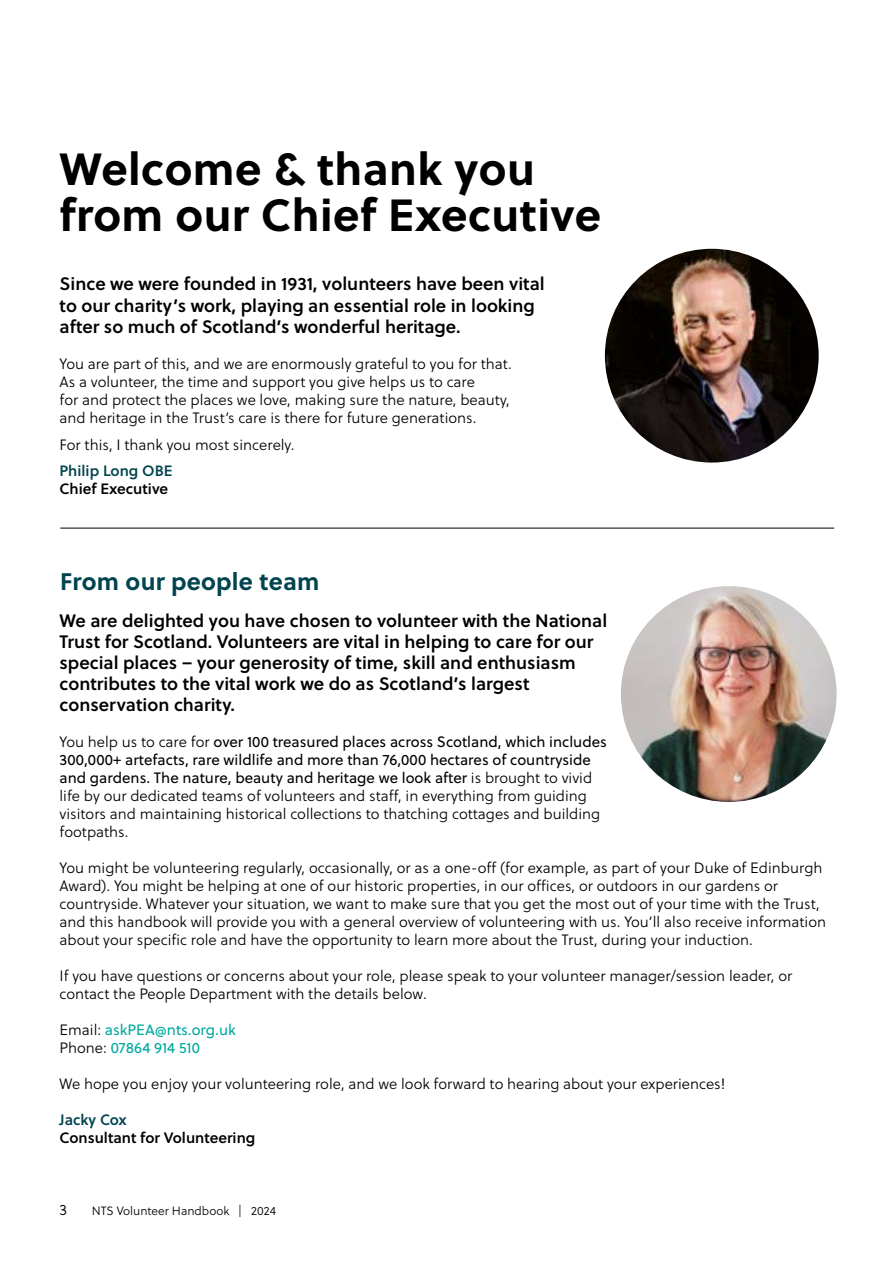
<style>
.page{position:relative;width:893px;height:1263px;background:#fff}
.page>*{position:absolute;margin:0;border:0;box-sizing:border-box;transform-origin:0 0}
.t1{font:700 45px/46.5px "Soleil";letter-spacing:.01em;color:#000}
.t2{font:700 24px "Soleil";letter-spacing:.01em;color:#00444f}
.t3{font:18px/21px "Soleil Sb";color:#000}
.t4{font:15px/18px "Soleil Lt";color:#000}
.t5{font:15px/18px "Soleil";color:#000}
.t6{font:15px/18px "Soleil";color:#00a9a0}
.t7{font:15px "Soleil Sb";color:#000}
.t8{font:15px "Soleil Sb";color:#00444f}
.t9{font:12px "Soleil Lt";color:#000}
.s1{font-family:"Soleil Lt"}
.s2{font-family:"Soleil Lt";color:#000}
</style>
<div class="page">
<hr style="left:60px;top:528px;width:774px;height:1px;background:#000">
<img style="left:621px;top:586px;width:216px;height:216px;border-radius:108px">
<img style="left:605px;top:249px;width:214px;height:214px;border-radius:107px">
<h1 class="t1" style="left:60px;top:143px;width:543px">Welcome &amp; thank you from our Chief Executive</h1>
<p class="t3" style="left:60px;top:272px;width:487px;line-height:21.6px">Since we were founded in 1931, volunteers have been vital to our charity’s work, playing an essential role in looking after so much of Scotland’s wonderful heritage.</p>
<p class="t4" style="left:60px;top:355px;width:454px">You are part of this, and we are enormously grateful to you for that.<br>As a volunteer, the time and support you give helps us to care<br>for and protect the places we love, making sure the nature, beauty, and heritage in the Trust’s care is there for future generations.</p>
<p class="t4" style="left:60px;top:435px;width:236px">For this, I thank you most sincerely.</p>
<p class="t8" style="left:60px;top:459px;width:115px">Philip Long OBE</p>
<p class="t7" style="left:60px;top:477px;width:110px">Chief Executive</p>
<h2 class="t2" style="left:60px;top:563px;width:261px">From our people team</h2>
<p class="t3" style="left:60px;top:610px;width:549px">We are delighted you have chosen to volunteer with the National Trust for Scotland. Volunteers are vital in helping to care for our special places – your generosity of time, skill and enthusiasm contributes to the vital work we do as Scotland’s largest conservation charity.</p>
<p class="t5" style="left:60px;top:733px;width:549px"><span class="s1">You help us to care for</span> over 100 treasured places across Scotland, which includes<br>300,000+ artefacts, rare wildlife and more than 76,000 hectares of countryside and gardens. The nature, beauty and heritage we look after <span class="s1">is brought to vivid</span></p>
<p class="t4" style="left:60px;top:787px;width:542px">life by our dedicated teams of volunteers and staff, in everything from guiding visitors and maintaining historical collections to thatching cottages and building footpaths.</p>
<p class="t4" style="left:60px;top:859px;width:768px">You might be volunteering regularly, occasionally, or as a one-off (for example, as part of your Duke of Edinburgh Award). You might be helping at one of our historic properties, in our offices, or outdoors in our gardens or countryside. Whatever your situation, we want to make sure that you get the most out of your time with the Trust, and this handbook will provide you with a general overview of volunteering with us. You’ll also receive information about your specific role and have the opportunity to learn more about the Trust, during your induction.</p>
<p class="t4" style="left:60px;top:967px;width:734px">If you have questions or concerns about your role, please speak to your volunteer manager/session leader, or contact the People Department with the details below.</p>
<p class="t6" style="left:60px;top:1021px;width:178px"><span class="s2">Email:</span> askPEA@nts.org.uk<br><span class="s2">Phone:</span> 07864 914 510</p>
<p class="t4" style="left:60px;top:1075px;width:667px">We hope you enjoy your volunteering role, and we look forward to hearing about your experiences!</p>
<p class="t8" style="left:60px;top:1109px;width:69px">Jacky Cox</p>
<p class="t7" style="left:60px;top:1127px;width:197px">Consultant for Volunteering</p>
<p class="t4" style="left:60px;top:1200px;width:9px">3</p>
<p class="t9" style="left:92px;top:1202px;width:186px">NTS Volunteer Handbook | 2024</p>
</div>
